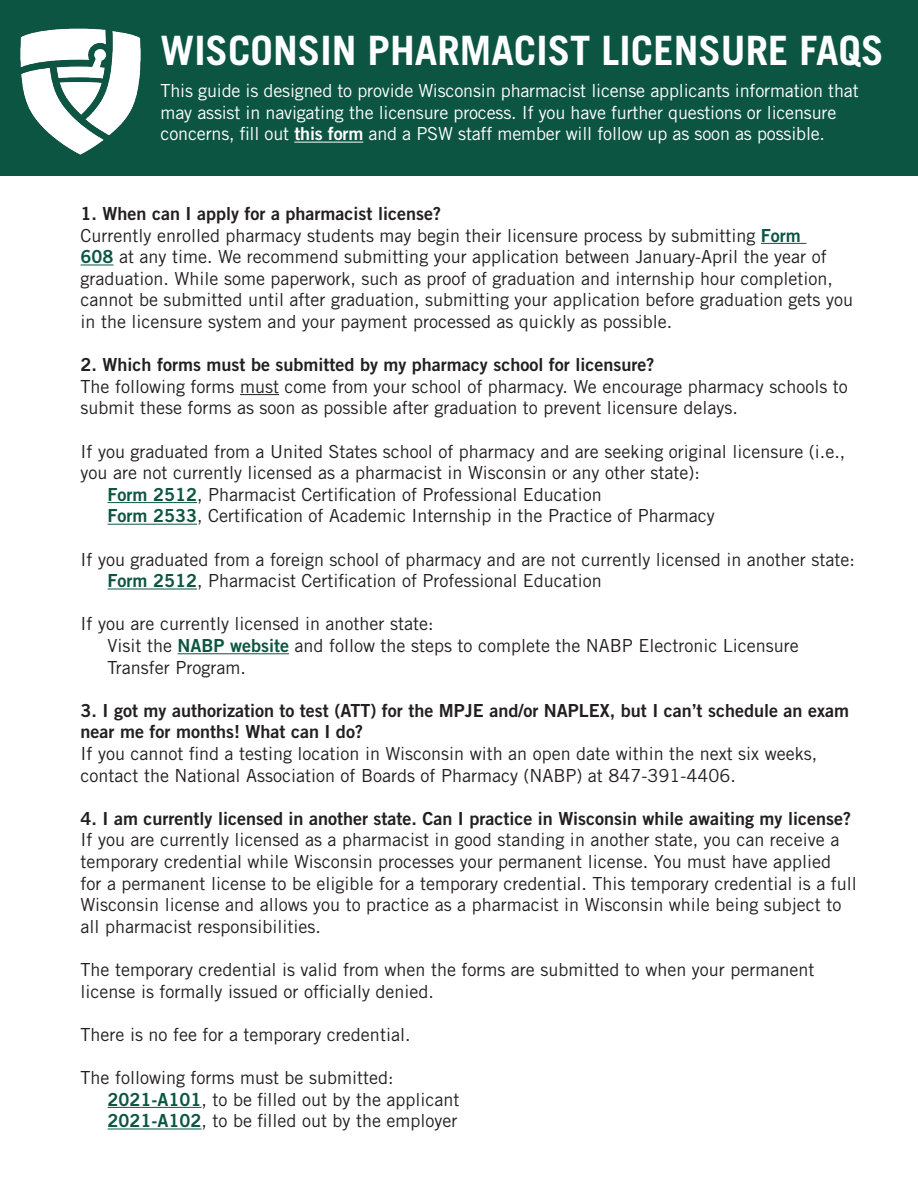
<style>
.page{position:relative;width:918px;height:1188px;background:#fff}
.page>*{position:absolute;margin:0;border:0;box-sizing:border-box;transform-origin:0 0}
.t1{font:700 40.5px "Trade Gothic LT Std";color:#fff}
.t2{font:18px/21.6px "Trade Gothic LT Std";color:#231f20}
.t3{font:18px/21.6px "Trade Gothic LT Std Bd 2";color:#231f20}
.t4{font:18px "Trade Gothic LT Std";letter-spacing:-.01em;color:#fff}
.s1{font-family:"Trade Gothic LT Std Bd 2"}
.s2{font-family:"Trade Gothic LT Std Bd 2";color:#0d5543}
</style>
<div class="page">
<div style="left:0;top:0;width:918px;height:176px;background:#0d5543"></div>
<hr style="left:294px;top:142px;width:69px;height:1px;background:#fff">
<hr style="left:761px;top:243px;width:45px;height:1px;background:#0d5543">
<hr style="left:81px;top:265px;width:33px;height:1px;background:#0d5543">
<hr style="left:240px;top:394px;width:39px;height:1px;background:#231f20">
<hr style="left:108px;top:502px;width:89px;height:1px;background:#0d5543">
<hr style="left:108px;top:524px;width:89px;height:1px;background:#0d5543">
<hr style="left:108px;top:589px;width:89px;height:1px;background:#0d5543">
<hr style="left:178px;top:653px;width:111px;height:1px;background:#0d5543">
<hr style="left:108px;top:1107px;width:94px;height:1px;background:#0d5543">
<hr style="left:108px;top:1129px;width:94px;height:1px;background:#0d5543">
<img style="left:20px;top:28px;width:121px;height:127px">
<p class="t1" style="left:161px;top:25px;width:725px">WISCONSIN PHARMACIST LICENSURE FAQS</p>
<p class="t4" style="left:161px;top:80px;width:700px">This guide is designed to provide Wisconsin pharmacist license applicants information that</p>
<p class="t4" style="left:161px;top:101px;width:677px">may assist in navigating the licensure process. If you have further questions or licensure</p>
<p class="t4" style="left:161px;top:123px;width:666px">concerns, fill out <span class="s1">this form</span> and a PSW staff member will follow up as soon as possible.</p>
<p class="t3" style="left:81px;top:202px;width:362px">1. When can I apply for a pharmacist license?</p>
<p class="t2" style="left:81px;top:224px;width:774px">Currently enrolled pharmacy students may begin their licensure process by submitting <span class="s2">Form<br>608</span> at any time. We recommend submitting your application between January-April the year of graduation. While some paperwork, such as proof of graduation and internship hour completion, cannot be submitted until after graduation, submitting your application before graduation gets you in the licensure system and your payment processed as quickly as possible.</p>
<p class="t3" style="left:81px;top:354px;width:575px">2. Which forms must be submitted by my pharmacy school for licensure?</p>
<p class="t2" style="left:81px;top:375px;width:769px">The following forms must come from your school of pharmacy. We encourage pharmacy schools to submit these forms as soon as possible after graduation to prevent licensure delays.</p>
<p class="t2" style="left:81px;top:440px;width:766px">If you graduated from a United States school of pharmacy and are seeking original licensure (i.e., you are not currently licensed as a pharmacist in Wisconsin or any other state):</p>
<p class="t2" style="left:108px;top:483px;width:496px"><span class="s2">Form 2512</span>, Pharmacist Certification of Professional Education</p>
<p class="t2" style="left:108px;top:505px;width:609px"><span class="s2">Form 2533</span>, Certification of Academic Internship in the Practice of Pharmacy</p>
<p class="t2" style="left:81px;top:548px;width:776px">If you graduated from a foreign school of pharmacy and are not currently licensed in another state:</p>
<p class="t2" style="left:108px;top:570px;width:496px"><span class="s2">Form 2512</span>, Pharmacist Certification of Professional Education</p>
<p class="t2" style="left:81px;top:613px;width:354px">If you are currently licensed in another state:</p>
<p class="t2" style="left:108px;top:635px;width:693px">Visit the <span class="s2">NABP website</span> and follow the steps to complete the NABP Electronic Licensure<br>Transfer Program.</p>
<p class="t3" style="left:81px;top:699px;width:770px">3. I got my authorization to test (ATT) for the MPJE and/or NAPLEX, but I can’t schedule an exam near me for months! What can I do?</p>
<p class="t2" style="left:81px;top:743px;width:738px">If you cannot find a testing location in Wisconsin with an open date within the next six weeks, contact the National Association of Boards of Pharmacy (NABP) at 847-391-4406.</p>
<p class="t3" style="left:81px;top:807px;width:772px">4. I am currently licensed in another state. Can I practice in Wisconsin while awaiting my license?</p>
<p class="t2" style="left:81px;top:829px;width:778px">If you are currently licensed as a pharmacist in good standing in another state, you can receive a temporary credential while Wisconsin processes your permanent license. You must have applied<br>for a permanent license to be eligible for a temporary credential. This temporary credential is a full Wisconsin license and allows you to practice as a pharmacist in Wisconsin while being subject to all pharmacist responsibilities.</p>
<p class="t2" style="left:81px;top:959px;width:735px">The temporary credential is valid from when the forms are submitted to when your permanent license is formally issued or officially denied.</p>
<p class="t2" style="left:81px;top:1023px;width:331px">There is no fee for a temporary credential.</p>
<p class="t2" style="left:81px;top:1067px;width:314px">The following forms must be submitted:</p>
<p class="t2" style="left:108px;top:1088px;width:353px"><span class="s2">2021-A101</span>, to be filled out by the applicant</p>
<p class="t2" style="left:108px;top:1110px;width:351px"><span class="s2">2021-A102</span>, to be filled out by the employer</p>
</div>
